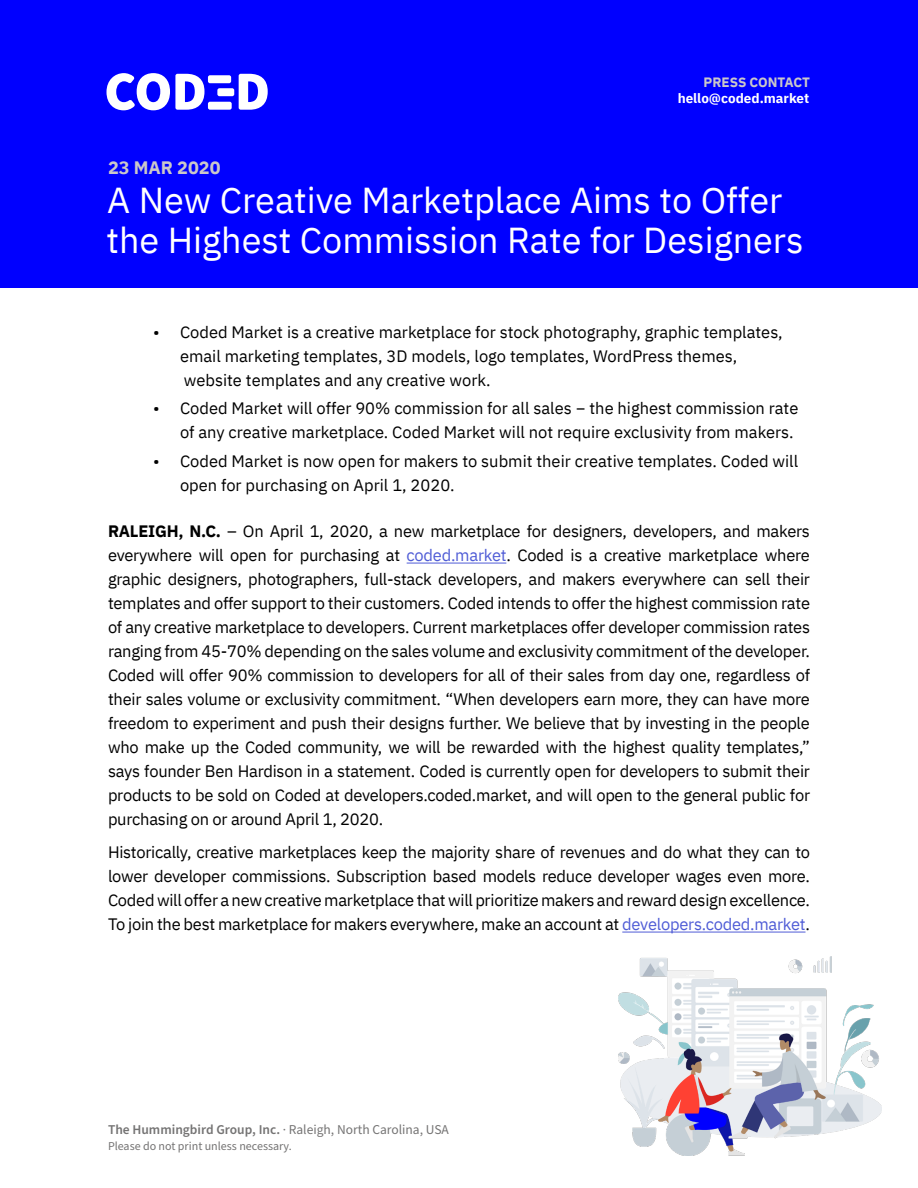
<style>
.page{position:relative;width:918px;height:1188px;background:#fff}
.page>*{position:absolute;margin:0;border:0;box-sizing:border-box;transform-origin:0 0}
.t1{font:36px/40.5px "IBM Plex Sans";color:#fff}
.t2{font:700 18px "IBM Plex Sans";color:#cbc8c9}
.t3{font:16.5px/24px "IBM Plex Sans";color:#000}
.t4{font:13.5px "Source Sans Pro";color:#757474}
.t5{font:700 13.5px "IBM Plex Sans";color:#fff}
.t6{font:700 13.5px "IBM Plex Sans";color:#cbc8c9}
.t7{font:12px "Source Sans Pro";color:#757474}
.s1{font-weight:700}
.s2{color:#4f5cd6}
.s3{font-weight:600}
</style>
<div class="page">
<div style="left:0;top:0;width:918px;height:288px;background:#00f"></div>
<svg style="left:106px;top:73px;width:98px;height:37px"></svg>
<svg style="left:239px;top:74px;width:29px;height:36px"></svg>
<div style="left:217px;top:88px;width:17px;height:8px;background:#fff;border-radius:2px"></div>
<div style="left:208px;top:102px;width:24px;height:8px;background:#fff;border-radius:2px"></div>
<div style="left:208px;top:75px;width:23px;height:8px;background:#fff;border-radius:2px"></div>
<hr style="left:407px;top:563px;width:99px;height:1px;background:#4f5cd6">
<hr style="left:622px;top:932px;width:184px;height:1px;background:#4f5cd6">
<img style="left:618px;top:957px;width:263px;height:199px">
<p class="t2" style="left:108px;top:153px;width:114px">23 MAR 2020</p>
<p class="t6" style="left:704px;top:71px;width:108px">PRESS CONTACT</p>
<p class="t5" style="left:678px;top:88px;width:133px">hello@coded.market</p>
<p class="t1" style="left:107px;top:177px;width:699px">A New Creative Marketplace Aims to Offer the Highest Commission Rate for Designers</p>
<p class="t3" style="left:180px;top:319px;width:604px;text-indent:-27px">• Coded Market is a creative marketplace for stock photography, graphic templates, email marketing templates, 3D models, logo templates, WordPress themes, website templates and any creative work.</p>
<p class="t3" style="left:153px;top:395px;width:647px;text-align:right">• Coded Market will offer 90% commission for all sales − the highest commission rate of any creative marketplace. Coded Market will not require exclusivity from makers.</p>
<p class="t3" style="left:180px;top:448px;width:620px;text-indent:-27px">• Coded Market is now open for makers to submit their creative templates. Coded will open for purchasing on April 1, 2020.</p>
<p class="t3" style="left:108px;top:518px;width:704px;text-align:justify"><span class="s1">RALEIGH, N.C.</span> – On April 1, 2020, a new marketplace for designers, developers, and makers everywhere will open for purchasing at <span class="s2">coded.market</span>. Coded is a creative marketplace where graphic designers, photographers, full-stack developers, and makers everywhere can sell their templates and offer support to their customers. Coded intends to offer the highest commission rate of any creative marketplace to developers. Current marketplaces offer developer commission rates ranging from 45-70% depending on the sales volume and exclusivity commitment of the developer.<br>Coded will offer 90% commission to developers for all of their sales from day one, regardless of their sales volume or exclusivity commitment. “When developers earn more, they can have more freedom to experiment and push their designs further. We believe that by investing in the people who make up the Coded community, we will be rewarded with the highest quality templates,” says founder Ben Hardison in a statement. Coded is currently open for developers to submit their products to be sold on Coded at developers.coded.market, and will open to the general public for purchasing on or around April 1, 2020.</p>
<p class="t3" style="left:108px;top:839px;width:704px;text-align:justify">Historically, creative marketplaces keep the majority share of revenues and do what they can to lower developer commissions. Subscription based models reduce developer wages even more.<br>Coded will offer a new creative marketplace that will prioritize makers and reward design excellence.<br>To join the best marketplace for makers everywhere, make an account at <span class="s2">developers.coded.market</span>.</p>
<p class="t4" style="left:108px;top:1120px;width:342px"><span class="s3">The Hummingbird Group, Inc.</span> · Raleigh, North Carolina, USA</p>
<p class="t7" style="left:108px;top:1138px;width:185px">Please do not print unless necessary.</p>
</div>
